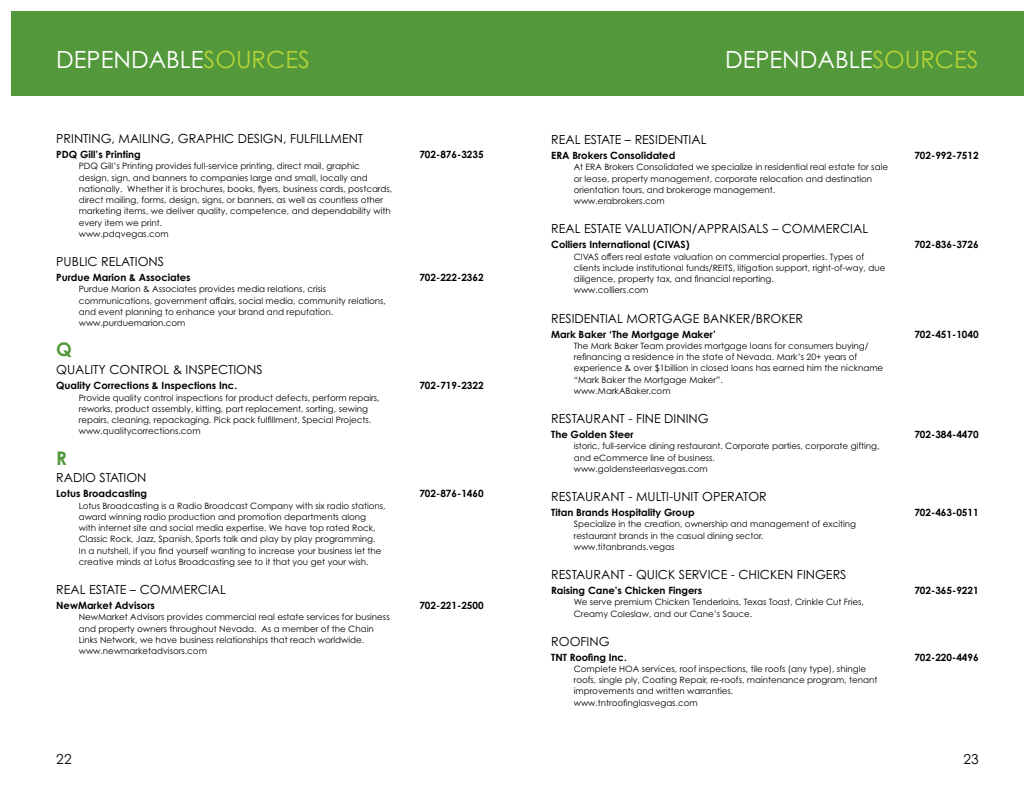
<style>
.page{position:relative;width:1035px;height:810px;background:#fff}
.page>*{position:absolute;margin:0;border:0;box-sizing:border-box;transform-origin:0 0}
.t1{font:23.75px "Century Gothic Pro";color:#fff}
.t2{font:700 18.75px "Century Gothic Pro";color:#53993b}
.t3{font:13.75px "Century Gothic Pro";color:#000}
.t4{font:12.5px "Century Gothic Pro";color:#000}
.t5{font:700 10px "Century Gothic Pro";color:#000}
.t6{font:8.75px/11.2px "Century Gothic Pro";color:#000}
.s1{color:#b3d235}
</style>
<div class="page">
<div style="left:11px;top:11px;width:507px;height:85px;background:#53993b"></div>
<div style="left:518px;top:11px;width:506px;height:85px;background:#53993b"></div>
<h1 class="t1" style="left:56px;top:45px;width:255px">DEPENDABLE<span class="s1">SOURCES</span></h1>
<h1 class="t1" style="left:725px;top:45px;width:255px">DEPENDABLE<span class="s1">SOURCES</span></h1>
<h3 class="t4" style="left:56px;top:131px;width:309px">PRINTING, MAILING, GRAPHIC DESIGN, FULFILLMENT</h3>
<p class="t5" style="left:56px;top:148px;width:86px">PDQ Gill’s Printing</p>
<p class="t5" style="left:419px;top:148px;width:66px">702-876-3235</p>
<p class="t6" style="left:79px;top:160px;width:315px">PDQ Gill’s Printing provides full-service printing, direct mail, graphic design, sign, and banners to companies large and small, locally and nationally. Whether it is brochures, books, flyers, business cards, postcards, direct mailing, forms, design, signs, or banners, as well as countless other marketing items, we deliver quality, competence, and dependability with every item we print.<br>www.pdqvegas.com</p>
<h3 class="t4" style="left:56px;top:254px;width:109px">PUBLIC RELATIONS</h3>
<p class="t5" style="left:56px;top:271px;width:136px">Purdue Marion &amp; Associates</p>
<p class="t5" style="left:419px;top:271px;width:66px">702-222-2362</p>
<p class="t6" style="left:79px;top:283px;width:309px">Purdue Marion &amp; Associates provides media relations, crisis communications, government affairs, social media, community relations, and event planning to enhance your brand and reputation. www.purduemarion.com</p>
<h2 class="t2" style="left:56px;top:338px;width:17px">Q</h2>
<h3 class="t4" style="left:56px;top:362px;width:208px">QUALITY CONTROL &amp; INSPECTIONS</h3>
<p class="t5" style="left:56px;top:379px;width:182px">Quality Corrections &amp; Inspections Inc.</p>
<p class="t5" style="left:419px;top:379px;width:66px">702-719-2322</p>
<p class="t6" style="left:79px;top:392px;width:302px">Provide quality control inspections for product defects, perform repairs, reworks, product assembly, kitting, part replacement, sorting, sewing repairs, cleaning, repackaging. Pick pack fulfillment, Special Projects. www.qualitycorrections.com</p>
<h2 class="t2" style="left:56px;top:446px;width:12px">R</h2>
<h3 class="t4" style="left:56px;top:470px;width:92px">RADIO STATION</h3>
<p class="t5" style="left:56px;top:488px;width:92px">Lotus Broadcasting</p>
<p class="t5" style="left:419px;top:488px;width:66px">702-876-1460</p>
<p class="t6" style="left:79px;top:500px;width:308px">Lotus Broadcasting is a Radio Broadcast Company with six radio stations, award winning radio production and promotion departments along<br>with internet site and social media expertise. We have top rated Rock, Classic Rock, Jazz, Spanish, Sports talk and play by play programming.<br>In a nutshell, if you find yourself wanting to increase your business let the creative minds at Lotus Broadcasting see to it that you get your wish.</p>
<h3 class="t4" style="left:56px;top:582px;width:171px">REAL ESTATE – COMMERCIAL</h3>
<p class="t5" style="left:56px;top:599px;width:100px">NewMarket Advisors</p>
<p class="t5" style="left:419px;top:599px;width:66px">702-221-2500</p>
<p class="t6" style="left:79px;top:612px;width:313px">NewMarket Advisors provides commercial real estate services for business and property owners throughout Nevada. As a member of the Chain Links Network, we have business relationships that reach worldwide. www.newmarketadvisors.com</p>
<h3 class="t4" style="left:551px;top:132px;width:157px">REAL ESTATE – RESIDENTIAL</h3>
<p class="t5" style="left:551px;top:149px;width:126px">ERA Brokers Consolidated</p>
<p class="t5" style="left:914px;top:149px;width:66px">702-992-7512</p>
<p class="t6" style="left:574px;top:162px;width:316px">At ERA Brokers Consolidated we specialize in residential real estate for sale or lease, property management, corporate relocation and destination orientation tours, and brokerage management.<br>www.erabrokers.com</p>
<h3 class="t4" style="left:551px;top:221px;width:318px">REAL ESTATE VALUATION/APPRAISALS – COMMERCIAL</h3>
<p class="t5" style="left:551px;top:239px;width:140px">Colliers International (CIVAS)</p>
<p class="t5" style="left:914px;top:239px;width:66px">702-836-3726</p>
<p class="t6" style="left:574px;top:251px;width:313px">CIVAS offers real estate valuation on commercial properties. Types of clients include institutional funds/REITS, litigation support, right-of-way, due diligence, property tax, and financial reporting.<br>www.colliers.com</p>
<h3 class="t4" style="left:551px;top:310px;width:253px">RESIDENTIAL MORTGAGE BANKER/BROKER</h3>
<p class="t5" style="left:551px;top:328px;width:166px">Mark Baker ‘The Mortgage Maker’</p>
<p class="t5" style="left:914px;top:328px;width:66px">702-451-1040</p>
<p class="t6" style="left:574px;top:340px;width:311px">The Mark Baker Team provides mortgage loans for consumers buying/ refinancing a residence in the state of Nevada. Mark’s 20+ years of experience &amp; over $1billion in closed loans has earned him the nickname “Mark Baker the Mortgage Maker”.<br>www.MarkABaker.com</p>
<h3 class="t4" style="left:551px;top:411px;width:159px">RESTAURANT - FINE DINING</h3>
<p class="t5" style="left:551px;top:428px;width:84px">The Golden Steer</p>
<p class="t5" style="left:914px;top:428px;width:66px">702-384-4470</p>
<p class="t6" style="left:574px;top:440px;width:307px">istoric, full-service dining restaurant. Corporate parties, corporate gifting, and eCommerce line of business.<br>www.goldensteerlasvegas.com</p>
<h3 class="t4" style="left:551px;top:489px;width:217px">RESTAURANT - MULTI-UNIT OPERATOR</h3>
<p class="t5" style="left:551px;top:506px;width:145px">Titan Brands Hospitality Group</p>
<p class="t5" style="left:914px;top:506px;width:66px">702-463-0511</p>
<p class="t6" style="left:574px;top:518px;width:284px">Specialize in the creation, ownership and management of exciting restaurant brands in the casual dining sector. www.titanbrands.vegas</p>
<h3 class="t4" style="left:551px;top:567px;width:297px">RESTAURANT - QUICK SERVICE - CHICKEN FINGERS</h3>
<p class="t5" style="left:551px;top:584px;width:152px">Raising Cane’s Chicken Fingers</p>
<p class="t5" style="left:914px;top:584px;width:66px">702-365-9221</p>
<p class="t6" style="left:574px;top:596px;width:292px">We serve premium Chicken Tenderloins, Texas Toast, Crinkle Cut Fries,<br>Creamy Coleslaw, and our Cane’s Sauce.</p>
<h3 class="t4" style="left:551px;top:634px;width:60px">ROOFING</h3>
<p class="t5" style="left:551px;top:651px;width:77px">TNT Roofing Inc.</p>
<p class="t5" style="left:914px;top:651px;width:66px">702-220-4496</p>
<p class="t6" style="left:574px;top:663px;width:305px">Complete HOA services, roof inspections, tile roofs (any type), shingle roofs, single ply, Coating Repair, re-roofs, maintenance program, tenant improvements and written warranties.<br>www.tntroofinglasvegas.com</p>
<h3 class="t3" style="left:56px;top:751px;width:17px">22</h3>
<h3 class="t3" style="left:963px;top:751px;width:17px">23</h3>
</div>
